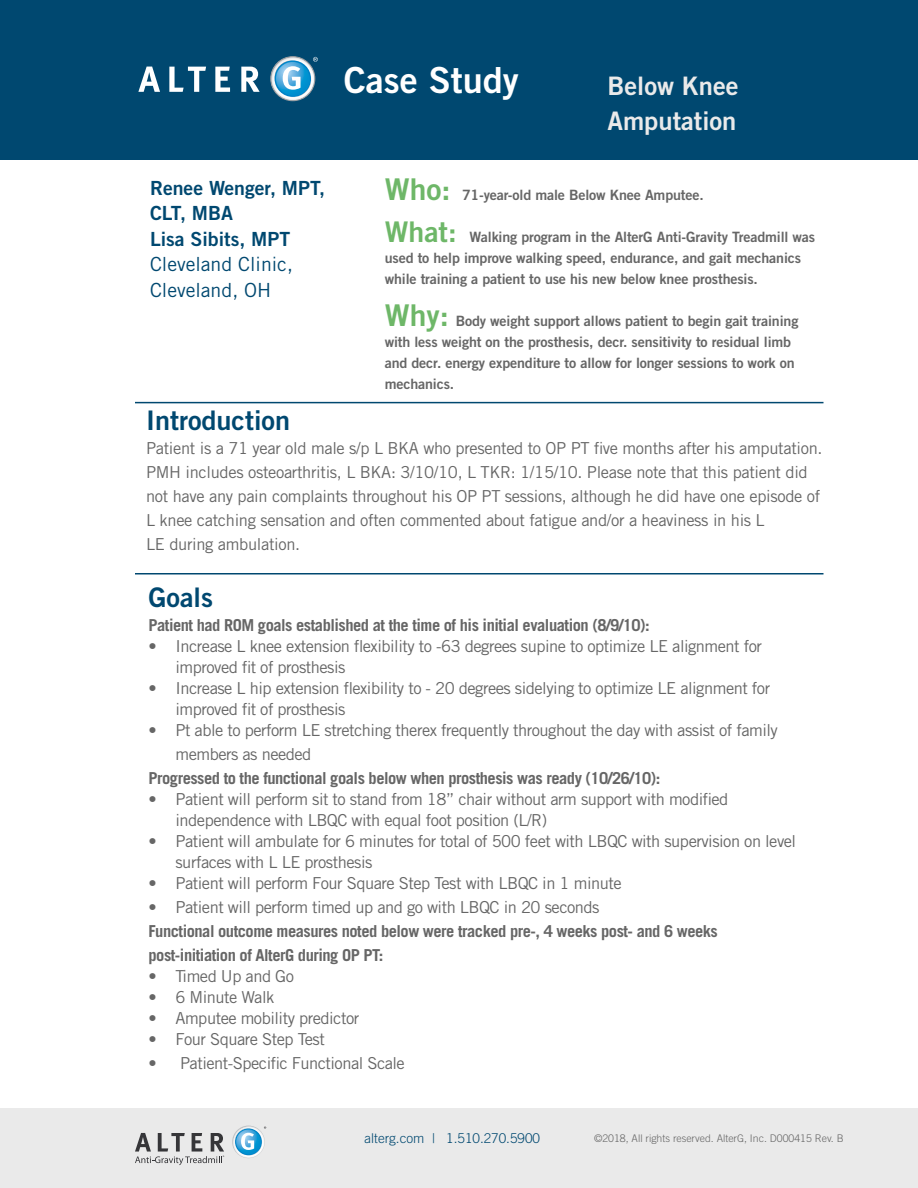
<style>
.page{position:relative;width:918px;height:1188px;background:#fff}
.page>*{position:absolute;margin:0;border:0;box-sizing:border-box;transform-origin:0 0}
.t1{font:36px "Trade Gothic LT Std Bd 2";color:#fff}
.t2{font:27px "Trade Gothic LT Std Bd 2";color:#004870}
.t3{font:25.5px/34.5px "Trade Gothic LT Std Bd 2";color:#eaeaea}
.t4{font:19.5px/25.5px "Trade Gothic LT Std Bd 2";color:#004870}
.t5{font:19.5px/25.5px "Trade Gothic LT Std";color:#004870}
.t6{font:16.5px/24px "Trade Gothic LT Std";letter-spacing:-.03em;color:#666}
.t7{font:700 16.5px/24px "Trade Gothic LT Std";letter-spacing:-.03em;color:#666}
.t8{font:14.25px/21px "Trade Gothic LT Std Bd 2";letter-spacing:-.01em;color:#666}
.t9{font:300 13.5px "Trade Gothic LT Std";color:#004870}
.t10{font:300 10.5px "Trade Gothic LT Std";color:#666}
.s1{font-size:30px;color:#6eb768}
.s2{font-size:28.5px;color:#6eb768}
</style>
<div class="page">
<div style="left:0;top:1108px;width:918px;height:80px;background:#eaeaea"></div>
<svg style="left:135px;top:1133px;width:89px;height:32px"></svg>
<svg style="left:232px;top:1126px;width:34px;height:32px"></svg>
<div style="left:0;top:0;width:918px;height:159px;background:#004870"></div>
<hr style="left:135px;top:402px;width:689px;height:1px;background:#004870">
<hr style="left:135px;top:573px;width:689px;height:1px;background:#004870">
<svg style="left:138px;top:67px;width:22px;height:25px"></svg>
<svg style="left:169px;top:67px;width:37px;height:25px"></svg>
<svg style="left:215px;top:67px;width:15px;height:25px"></svg>
<svg style="left:241px;top:67px;width:19px;height:25px"></svg>
<svg style="left:271px;top:57px;width:44px;height:44px"></svg>
<div style="left:271px;top:57px;width:44px;height:44px;border:1px solid #9d9fa2;border-radius:50%"></div>
<svg style="left:274px;top:60px;width:37px;height:37px"></svg>
<svg style="left:275px;top:60px;width:36px;height:37px"></svg>
<svg style="left:276px;top:57px;width:42px;height:39px;background:#6aabcd"></svg>
<p class="t4" style="left:150px;top:175px;width:177px">Renee Wenger, MPT,<br>CLT, MBA<br>Lisa Sibits, MPT</p>
<p class="t5" style="left:150px;top:251px;width:145px">Cleveland Clinic,<br>Cleveland, OH</p>
<h1 class="t1" style="left:344px;top:57px;width:176px">Case Study</h1>
<h3 class="t3" style="left:608px;top:69px;width:133px">Below Knee<br>Amputation</h3>
<p class="t8" style="left:385px;top:184px;width:321px"><span class="s1">Who:</span> 71-year-old male Below Knee Amputee.</p>
<p class="t8" style="left:385px;top:226px;width:432px"><span class="s2">What:</span> Walking program in the AlterG Anti-Gravity Treadmill was used to help improve walking speed, endurance, and gait mechanics while training a patient to use his new below knee prosthesis.</p>
<p class="t8" style="left:385px;top:310px;width:415px"><span class="s1">Why:</span> Body weight support allows patient to begin gait training with less weight on the prosthesis, decr. sensitivity to residual limb and decr. energy expenditure to allow for longer sessions to work on mechanics.</p>
<h2 class="t2" style="left:146px;top:404px;width:146px">Introduction</h2>
<p class="t6" style="left:146px;top:436px;width:678px">Patient is a 71 year old male s/p L BKA who presented to OP PT five months after his amputation.<br>PMH includes osteoarthritis, L BKA: 3/10/10, L TKR: 1/15/10. Please note that this patient did not have any pain complaints throughout his OP PT sessions, although he did have one episode of L knee catching sensation and often commented about fatigue and/or a heaviness in his L<br>LE during ambulation.</p>
<h2 class="t2" style="left:148px;top:580px;width:66px">Goals</h2>
<p class="t7" style="left:148px;top:612px;width:503px">Patient had ROM goals established at the time of his initial evaluation (8/9/10):</p>
<p class="t6" style="left:175px;top:635px;width:588px;line-height:21px;text-indent:-27px">• Increase L knee extension flexibility to -63 degrees supine to optimize LE alignment for improved fit of prosthesis</p>
<p class="t6" style="left:175px;top:677px;width:596px;line-height:21px;text-indent:-27px">• Increase L hip extension flexibility to - 20 degrees sidelying to optimize LE alignment for improved fit of prosthesis</p>
<p class="t6" style="left:175px;top:717px;width:604px;text-indent:-27px">• Pt able to perform LE stretching therex frequently throughout the day with assist of family members as needed</p>
<p class="t7" style="left:148px;top:765px;width:513px">Progressed to the functional goals below when prosthesis was ready (10/26/10):</p>
<p class="t6" style="left:175px;top:788px;width:554px;line-height:21px;text-indent:-27px">• Patient will perform sit to stand from 18” chair without arm support with modified independence with LBQC with equal foot position (L/R)</p>
<p class="t6" style="left:175px;top:830px;width:622px;line-height:21px;text-indent:-27px">• Patient will ambulate for 6 minutes for total of 500 feet with LBQC with supervision on level surfaces with L LE prosthesis</p>
<p class="t6" style="left:148px;top:870px;width:475px">• Patient will perform Four Square Step Test with LBQC in 1 minute</p>
<p class="t6" style="left:148px;top:894px;width:453px">• Patient will perform timed up and go with LBQC in 20 seconds</p>
<p class="t7" style="left:148px;top:918px;width:571px">Functional outcome measures noted below were tracked pre-, 4 weeks post- and 6 weeks post-initiation of AlterG during OP PT:</p>
<p class="t6" style="left:148px;top:964px;width:147px">• Timed Up and Go</p>
<p class="t6" style="left:148px;top:985px;width:127px">• 6 Minute Walk</p>
<p class="t6" style="left:148px;top:1006px;width:212px">• Amputee mobility predictor</p>
<p class="t6" style="left:148px;top:1027px;width:178px">• Four Square Step Test</p>
<p class="t6" style="left:148px;top:1051px;width:258px">• Patient-Specific Functional Scale</p>
<p class="t9" style="left:364px;top:1131px;width:177px">alterg.com | 1.510.270.5900</p>
<p class="t10" style="left:594px;top:1132px;width:251px">©2018, All rights reserved. AlterG, Inc. D000415 Rev. B</p>
</div>
